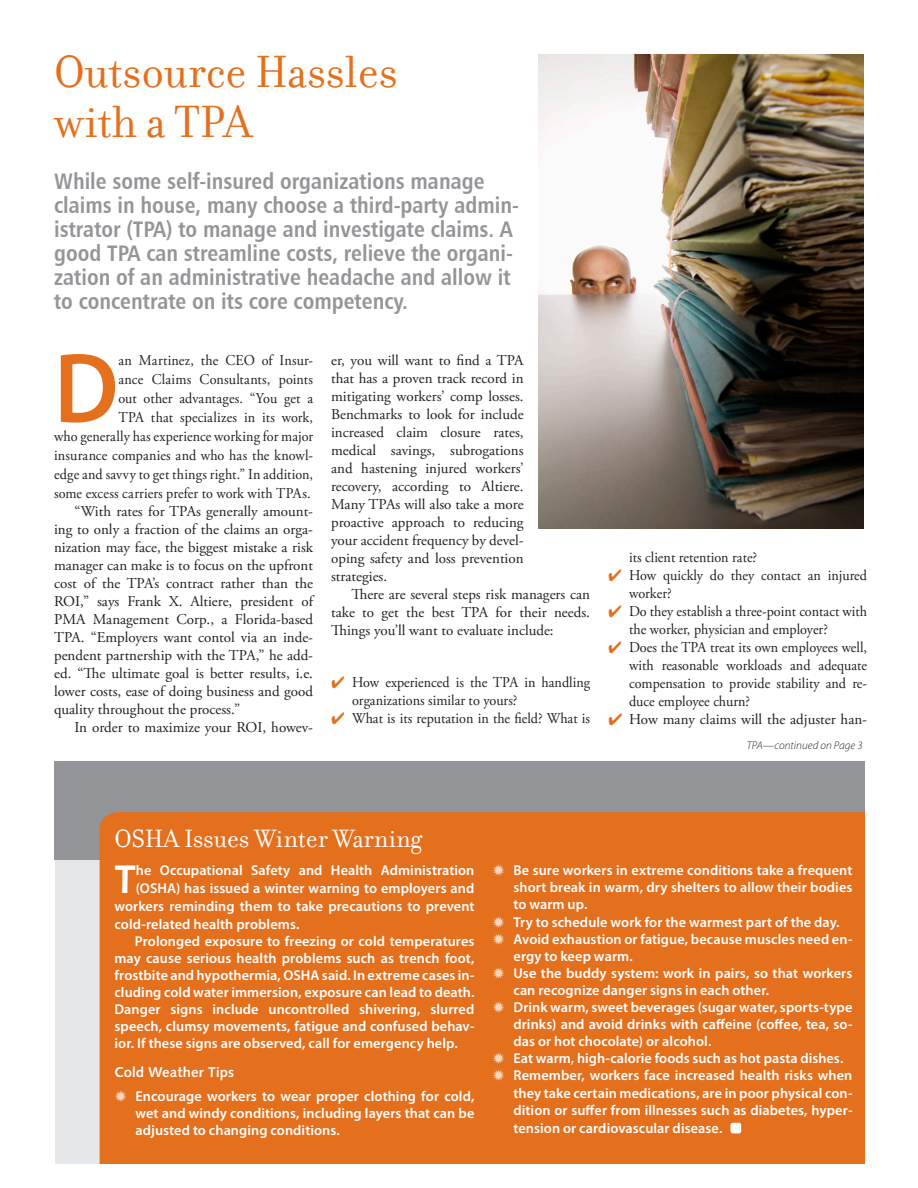
<style>
.page{position:relative;width:918px;height:1188px;background:#fff}
.page>*{position:absolute;margin:0;border:0;box-sizing:border-box;transform-origin:0 0}
.body_copy_first_para{font:600 99.9px "Myriad Pro";color:#e4701e;scale:.94 1}
.headline{font:48.75px/49.5px "Filosofia";color:#e4701e}
.interior_sidebar_fir{font:39.9px "Humanist 531 BT Bold A";color:#fff}
.interior_sidebar_hea{font:27px "Filosofia";color:#fff}
.main_subhead{font:22.5px/24px "Humanist 777 BT Bold Condensed B";color:#939598}
.body_copy{font:15px/18px "Adobe Garamond Pro";color:#231f20;text-align:justify}
.body_copy-2{font:15px/18px "Adobe Garamond Pro";color:#231f20;scale:.94 1}
.body_copy_first_para-2{font:15px/19px "Adobe Garamond Pro";letter-spacing:.01em;color:#231f20;text-align:right;scale:.94 1}
.interior_sidebar{font:600 14.25px/17.1px "Myriad Pro";letter-spacing:.005em;color:#fff;text-align:justify}
.interior_sidebar_fir-2{font:600 14.25px "Myriad Pro";letter-spacing:.005em;color:#fff}
.incopy_subhead{font:14.25px "Humanist 531 BT Bold A";letter-spacing:.005em;color:#fff}
.t1{font:italic 300 11.25px "Myriad Pro";letter-spacing:.005em;color:#231f20}
.s1{color:#e4701e}
</style>
<div class="page">
<div style="left:55px;top:835px;width:116px;height:328px;background:#e6e7e9"></div>
<div style="left:55px;top:761px;width:810px;height:99px;background:#939598"></div>
<div style="left:100px;top:812px;width:765px;height:351px;background:#e4701e"></div>
<img style="left:539px;top:55px;width:325px;height:474px">
<div style="left:730px;top:1123px;width:11px;height:10px;background:#fff;border-radius:2px"></div>
<svg style="left:115px;top:1090px;width:12px;height:12px"></svg>
<svg style="left:493px;top:864px;width:12px;height:12px"></svg>
<svg style="left:493px;top:916px;width:12px;height:29px"></svg>
<svg style="left:493px;top:967px;width:12px;height:12px"></svg>
<svg style="left:493px;top:1001px;width:12px;height:12px"></svg>
<svg style="left:493px;top:1053px;width:12px;height:11px"></svg>
<svg style="left:493px;top:1070px;width:12px;height:11px"></svg>
<p class="headline" style="left:54px;top:48px;width:345px">Outsource Hassles with a TPA</p>
<p class="main_subhead" style="left:54px;top:168px;width:466px">While some self-insured organizations manage claims in house, many choose a third-party admin&shy;istrator (TPA) to manage and investigate claims. A good TPA can streamline costs, relieve the organi&shy;zation of an administrative headache and allow it to concentrate on its core competency.</p>
<p class="body_copy_first_para-2" style="left:54px;top:351px;width:277px">an Martinez, the CEO of Insur-<br>ance Claims Consultants, points<br>out other advantages. “You get a<br>TPA that specializes in its work,<br>who generally has experience working for major insurance companies and who has the knowl&shy;edge and savvy to get things right.” In addition, some excess carriers prefer to work with TPAs.</p>
<p class="body_copy" style="left:54px;top:503px;width:261px;text-indent:20px">“With rates for TPAs generally amount&shy;ing to only a fraction of the claims an orga&shy;nization may face, the biggest mistake a risk manager can make is to focus on the upfront cost of the TPA’s contract rather than the ROI,” says Frank X. Altiere, president of PMA Management Corp., a Florida-based TPA. “Employers want contol via an inde&shy;pendent partnership with the TPA,” he add&shy;ed. “The ultimate goal is better results, i.e. lower costs, ease of doing business and good quality throughout the process.”</p>
<p class="body_copy" style="left:74px;top:719px;width:240px">In order to maximize your ROI, howev-</p>
<p class="body_copy_first_para" style="left:54px;top:325px;width:70px">D</p>
<p class="body_copy" style="left:331px;top:351px;width:194px">er, you will want to find a TPA that has a proven track record in mitigating workers’ comp losses.<br>Benchmarks to look for include increased claim closure rates, medical savings, subrogations and hastening injured workers’ recovery, according to Altiere.<br>Many TPAs will also take a more proactive approach to reducing your accident frequency by devel&shy;oping safety and loss prevention strategies.</p>
<p class="body_copy" style="left:331px;top:585px;width:261px;text-indent:20px">There are several steps risk managers can take to get the best TPA for their needs.<br>Things you’ll want to evaluate include:</p>
<p class="body_copy-2" style="left:352px;top:674px;width:255px;text-indent:-21px"><span class="s1">✔</span> How experienced is the TPA in handling organizations similar to yours?</p>
<p class="body_copy-2" style="left:331px;top:710px;width:277px"><span class="s1">✔</span> What is its reputation in the field? What is</p>
<p class="body_copy-2" style="left:629px;top:549px;width:138px">its client retention rate?</p>
<p class="body_copy-2" style="left:629px;top:567px;width:255px;text-indent:-21px"><span class="s1">✔</span> How quickly do they contact an injured worker?</p>
<p class="body_copy-2" style="left:629px;top:603px;width:255px;text-indent:-21px"><span class="s1">✔</span> Do they establish a three-point contact with the worker, physician and employer?</p>
<p class="body_copy-2" style="left:629px;top:639px;width:255px;text-align:justify;text-indent:-21px"><span class="s1">✔</span> Does the TPA treat its own employees well, with reasonable workloads and adequate compensation to provide stability and re&shy;duce employee churn?</p>
<p class="body_copy" style="left:608px;top:711px;width:261px"><span class="s1">✔</span> How many claims will the adjuster han-</p>
<p class="t1" style="left:747px;top:738px;width:117px">TPA—continued on Page 3</p>
<p class="interior_sidebar_hea" style="left:115px;top:824px;width:309px">OSHA Issues Winter Warning</p>
<p class="interior_sidebar_fir" style="left:115px;top:854px;width:23px">T</p>
<p class="interior_sidebar_fir-2" style="left:136px;top:861px;width:340px">he Occupational Safety and Health Administration</p>
<p class="interior_sidebar_fir-2" style="left:136px;top:879px;width:340px">(OSHA) has issued a winter warning to employers and</p>
<p class="interior_sidebar_fir-2" style="left:115px;top:897px;width:361px">workers reminding them to take precautions to prevent</p>
<p class="interior_sidebar_fir-2" style="left:115px;top:915px;width:187px">cold-related health problems.</p>
<p class="interior_sidebar" style="left:115px;top:932px;width:362px;text-indent:20px">Prolonged exposure to freezing or cold temperatures may cause serious health problems such as trench foot, frostbite and hypothermia, OSHA said. In extreme cases in&shy;cluding cold water immersion, exposure can lead to death.<br>Danger signs include uncontrolled shivering, slurred speech, clumsy movements, fatigue and confused behav&shy;ior. If these signs are observed, call for emergency help.</p>
<p class="incopy_subhead" style="left:115px;top:1063px;width:121px">Cold Weather Tips</p>
<p class="interior_sidebar" style="left:136px;top:1087px;width:341px">Encourage workers to wear proper clothing for cold, wet and windy conditions, including layers that can be adjusted to changing conditions.</p>
<p class="interior_sidebar" style="left:514px;top:862px;width:340px">Be sure workers in extreme conditions take a frequent short break in warm, dry shelters to allow their bodies to warm up.</p>
<p class="interior_sidebar" style="left:514px;top:913px;width:328px">Try to schedule work for the warmest part of the day.</p>
<p class="interior_sidebar" style="left:514px;top:930px;width:341px">Avoid exhaustion or fatigue, because muscles need en&shy;ergy to keep warm.</p>
<p class="interior_sidebar" style="left:514px;top:964px;width:340px">Use the buddy system: work in pairs, so that workers can recognize danger signs in each other.</p>
<p class="interior_sidebar" style="left:514px;top:998px;width:341px">Drink warm, sweet beverages (sugar water, sports-type drinks) and avoid drinks with caffeine (coffee, tea, so&shy;das or hot chocolate) or alcohol.</p>
<p class="interior_sidebar" style="left:514px;top:1050px;width:331px">Eat warm, high-calorie foods such as hot pasta dishes.</p>
<p class="interior_sidebar" style="left:514px;top:1067px;width:341px">Remember, workers face increased health risks when they take certain medications, are in poor physical con&shy;dition or suffer from illnesses such as diabetes, hyper&shy;tension or cardiovascular disease.</p>
</div>
